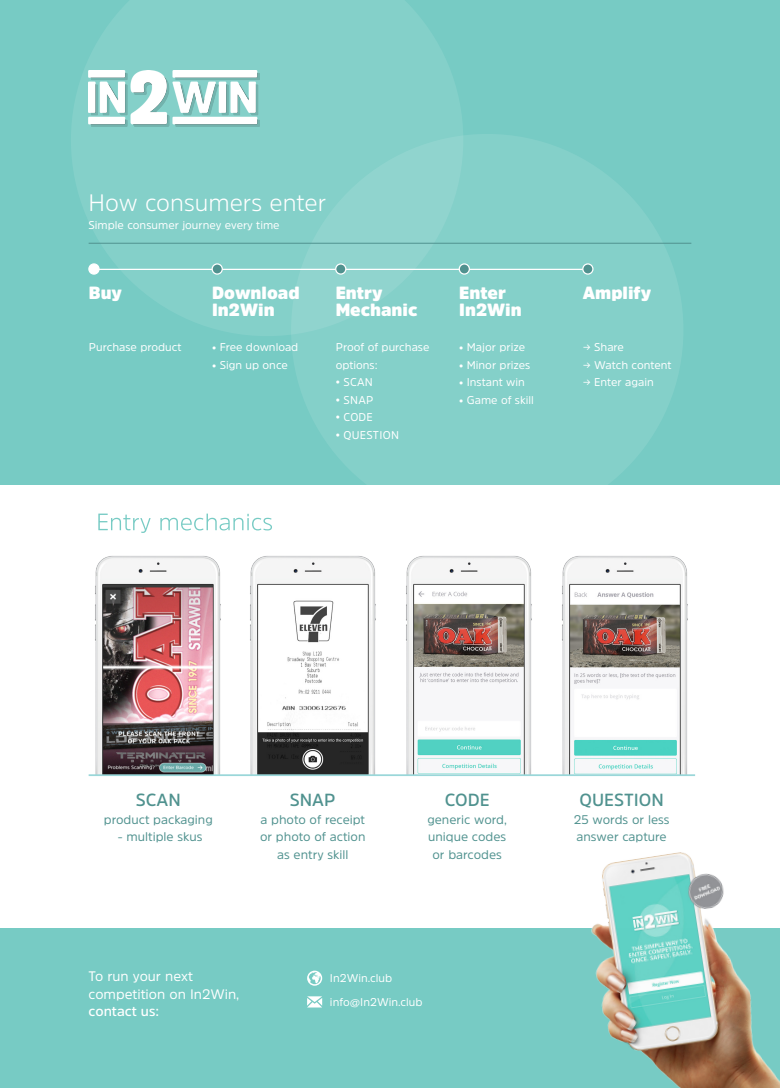
<style>
.page{position:relative;width:780px;height:1088px;background:#fff}
.page>*{position:absolute;margin:0;border:0;box-sizing:border-box;transform-origin:0 0}
.t1{font:300 23.75px "Amsi Pro";color:#fff}
.Steps_Title{font:900 17.5px/17.5px "Amsi Pro";color:#fff}
.Body_Screens{font:600 17.5px "Amsi Pro";color:#50928f}
.Body{font:900 17.5px/17.5px "Amsi Pro";color:#fff}
.Body-2{font:13.75px/17.5px "Amsi Pro";color:#fff}
.Body_Screens-2{font:12.5px/17.5px "Amsi Pro";color:#50928f;text-align:center}
.Body-3{font:11.25px/17.5px "Amsi Pro";color:#fff}
.Body-4{font:11.25px "Amsi Pro";letter-spacing:.02em;color:#fff}
.s1{font-family:"Klavika Arrows"}
.s2{font-weight:600}
</style>
<div class="page">
<div style="left:0;top:0;width:780px;height:485px;background:#77cbc4"></div>
<div style="left:0;top:929px;width:780px;height:159px;background:#77cbc4"></div>
<svg style="left:71px;top:0;width:392px;height:336px;fill:#84d0c9"></svg>
<svg style="left:291px;top:134px;width:392px;height:392px;fill:#84d0c9"></svg>
<img style="left:95px;top:556px;width:126px;height:218px">
<img style="left:250px;top:556px;width:126px;height:218px">
<img style="left:406px;top:556px;width:126px;height:218px">
<img style="left:562px;top:556px;width:126px;height:218px">
<hr style="left:89px;top:774px;width:606px;height:2px;background:#9ad7d9">
<svg style="left:307px;top:996px;width:15px;height:11px"></svg>
<svg style="left:307px;top:970px;width:15px;height:16px"></svg>
<svg style="left:98px;top:513px;width:174px;height:20px"></svg>
<hr style="left:89px;top:243px;width:602px;height:1px;background:#50928f">
<hr style="left:94px;top:269px;width:493px;height:1px;background:#fff">
<svg style="left:212px;top:264px;width:10px;height:10px"></svg>
<div style="left:211px;top:263px;width:12px;height:12px;border:1px solid #fff;border-radius:50%"></div>
<div style="left:89px;top:264px;width:10px;height:10px;background:#fff;border-radius:50%"></div>
<div style="left:88px;top:263px;width:12px;height:12px;border:1px solid #fff;border-radius:50%"></div>
<div style="left:336px;top:264px;width:10px;height:10px;background:#50928f;border-radius:50%"></div>
<div style="left:335px;top:263px;width:11px;height:12px;border:1px solid #fff;border-radius:50%"></div>
<svg style="left:459px;top:264px;width:10px;height:10px"></svg>
<div style="left:458px;top:263px;width:12px;height:12px;border:1px solid #fff;border-radius:50%"></div>
<div style="left:582px;top:264px;width:11px;height:10px;background:#50928f;border-radius:50%"></div>
<div style="left:582px;top:263px;width:11px;height:12px;border:1px solid #fff;border-radius:50%"></div>
<img style="left:561px;top:852px;width:219px;height:236px">
<img style="left:89px;top:71px;width:170px;height:56px">
<p class="t1" style="left:89px;top:186px;width:239px">How consumers enter</p>
<p class="Body-3" style="left:89px;top:216px;width:192px">Simple consumer journey every time</p>
<p class="Steps_Title" style="left:89px;top:284px;width:35px">Buy</p>
<p class="Body-3" style="left:89px;top:338px;width:94px">Purchase product</p>
<p class="Steps_Title" style="left:212px;top:284px;width:89px">Download<br>In2Win</p>
<p class="Body-3" style="left:212px;top:338px;width:88px">• Free download</p>
<p class="Body-3" style="left:212px;top:356px;width:77px">• Sign up once</p>
<p class="Steps_Title" style="left:336px;top:284px;width:83px">Entry<br>Mechanic</p>
<p class="Body-3" style="left:336px;top:338px;width:95px">Proof of purchase options:</p>
<p class="Body-3" style="left:336px;top:373px;width:39px">• SCAN</p>
<p class="Body-3" style="left:336px;top:391px;width:39px">• SNAP</p>
<p class="Body-3" style="left:336px;top:408px;width:38px">• CODE</p>
<p class="Body-4" style="left:336px;top:427px;width:65px">• QUESTION</p>
<p class="Body" style="left:459px;top:284px;width:64px">Enter<br>In2Win</p>
<p class="Body-3" style="left:459px;top:338px;width:67px">• Major prize</p>
<p class="Body-3" style="left:459px;top:356px;width:73px">• Minor prizes</p>
<p class="Body-3" style="left:459px;top:373px;width:67px">• Instant win</p>
<p class="Body-3" style="left:459px;top:391px;width:76px">• Game of skill</p>
<p class="Steps_Title" style="left:582px;top:284px;width:70px">Amplify</p>
<p class="Body-3" style="left:582px;top:338px;width:90px"><span class="s1">b</span> Share<br><span class="s1">b</span> Watch content <span class="s1">b</span> Enter again</p>
<p class="Body_Screens" style="left:136px;top:788px;width:46px">SCAN</p>
<p class="Body_Screens-2" style="left:104px;top:810px;width:110px">product packaging</p>
<p class="Body_Screens-2" style="left:118px;top:828px;width:86px">- multiple skus</p>
<p class="Body_Screens" style="left:290px;top:788px;width:47px">SNAP</p>
<p class="Body_Screens-2" style="left:260px;top:810px;width:107px">a photo of receipt or photo of action as entry skill</p>
<p class="Body_Screens" style="left:445px;top:788px;width:46px">CODE</p>
<p class="Body_Screens-2" style="left:427px;top:810px;width:81px">generic word, unique codes or barcodes</p>
<p class="Body-2" style="left:89px;top:967px;width:152px">To run your next competition on In2Win, <span class="s2">contact us:</span></p>
<p class="Body-3" style="left:330px;top:969px;width:64px">In2Win.club</p>
<p class="Body-3" style="left:330px;top:993px;width:94px">info@In2Win.club</p>
<p class="Body_Screens" style="left:579px;top:788px;width:86px">QUESTION</p>
<p class="Body_Screens-2" style="left:573px;top:810px;width:97px;text-align:left">25 words or less answer capture</p>
</div>
